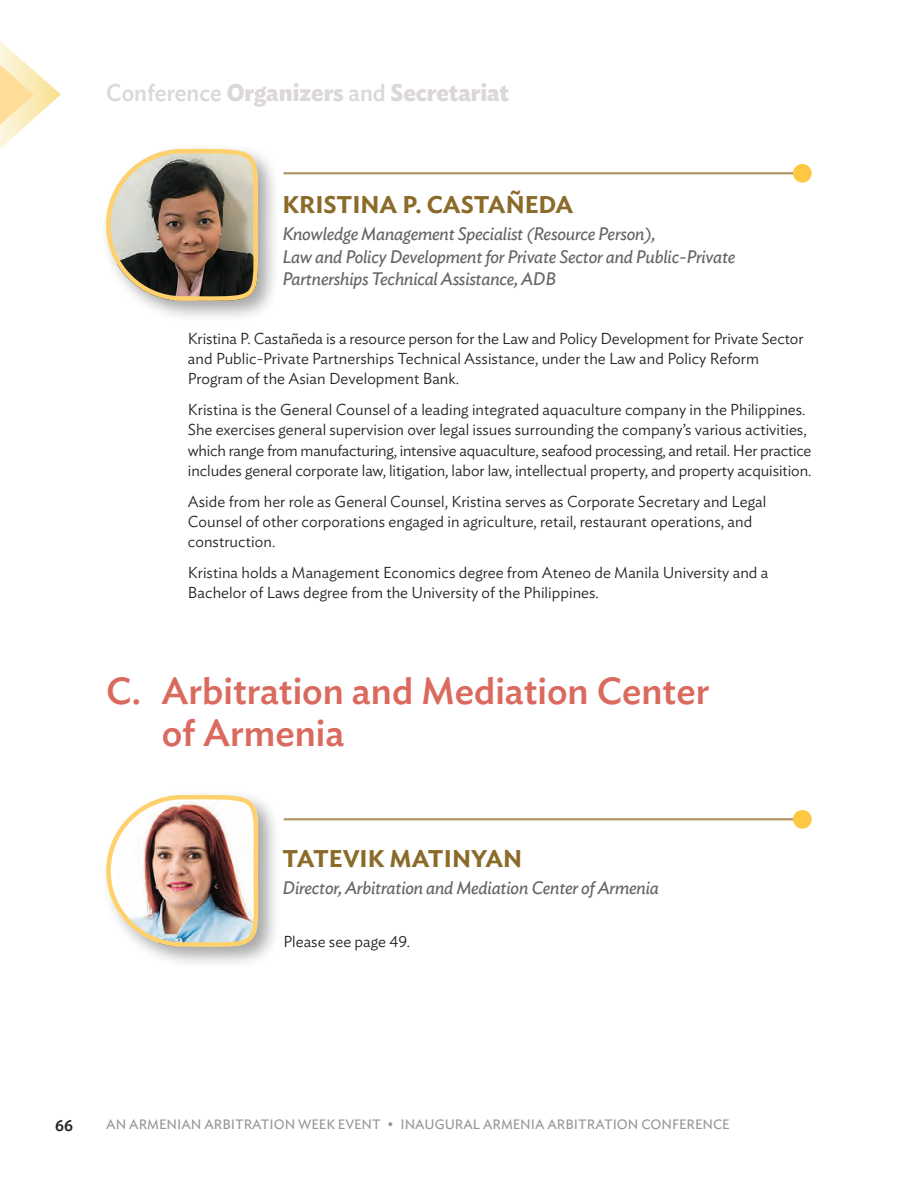
<style>
.page{position:relative;width:918px;height:1188px;background:#fff}
.page>*{position:absolute;margin:0;border:0;box-sizing:border-box;transform-origin:0 0}
._06_Conf__Secretari{font:500 37.5px/42px "Ideal Sans";color:#da6a5e}
.t1{font:700 24px "Ideal Sans";color:#dcd8d7;scale:.95 1}
.BIO_Name__Bronze{font:600 24px "Ideal Sans";color:#8a6b29}
.Speaker_s_Designat{font:italic 18px/22.5px "Ideal Sans";letter-spacing:-.015em;color:#646569}
.Speaker_Body_-_2nd{font:300 15.75px/20.2px "Ideal Sans";color:#231f20}
.t2{font:500 15.75px "Ideal Sans";color:#231f20}
.t3{font:13.5px "Ideal Sans";color:#939598}
.s1{font-weight:500}
</style>
<div class="page">
<svg style="left:0;top:41px;width:61px;height:108px"></svg>
<div style="left:101px;top:143px;width:180px;height:180px;background:#231f20;opacity:.4"></div>
<hr style="left:284px;top:172px;width:518px;height:2px;background:#b0986b">
<div style="left:793px;top:164px;width:19px;height:19px;background:#fec843;border-radius:50%"></div>
<div style="left:101px;top:789px;width:180px;height:180px;background:#231f20;opacity:.4"></div>
<svg style="left:104px;top:143px;width:159px;height:806px"></svg>
<hr style="left:284px;top:818px;width:518px;height:2px;background:#b0986b">
<div style="left:793px;top:810px;width:19px;height:19px;background:#fec843;border-radius:50%"></div>
<h2 class="t1" style="left:106px;top:73px;width:425px"><span class="s1">Conference</span> Organizers <span class="s1">and</span> Secretariat</h2>
<p class="BIO_Name__Bronze" style="left:282px;top:186px;width:293px">KRISTINA P. CASTAÑEDA</p>
<p class="Speaker_s_Designat" style="left:282px;top:221px;width:455px">Knowledge Management Specialist (Resource Person),<br>Law and Policy Development for Private Sector and Public-Private<br>Partnerships Technical Assistance, ADB</p>
<p class="Speaker_Body_-_2nd" style="left:188px;top:327px;width:617px">Kristina P. Castañeda is a resource person for the Law and Policy Development for Private Sector and Public-Private Partnerships Technical Assistance, under the Law and Policy Reform<br>Program of the Asian Development Bank.</p>
<p class="Speaker_Body_-_2nd" style="left:188px;top:398px;width:625px">Kristina is the General Counsel of a leading integrated aquaculture company in the Philippines.<br>She exercises general supervision over legal issues surrounding the company’s various activities, which range from manufacturing, intensive aquaculture, seafood processing, and retail. Her practice includes general corporate law, litigation, labor law, intellectual property, and property acquisition.</p>
<p class="Speaker_Body_-_2nd" style="left:188px;top:490px;width:580px">Aside from her role as General Counsel, Kristina serves as Corporate Secretary and Legal<br>Counsel of other corporations engaged in agriculture, retail, restaurant operations, and construction.</p>
<p class="Speaker_Body_-_2nd" style="left:188px;top:561px;width:582px">Kristina holds a Management Economics degree from Ateneo de Manila University and a<br>Bachelor of Laws degree from the University of the Philippines.</p>
<p class="_06_Conf__Secretari" style="left:162px;top:667px;width:549px;text-indent:-55px">C. Arbitration and Mediation Center of Armenia</p>
<p class="BIO_Name__Bronze" style="left:283px;top:840px;width:241px">TATEVIK MATINYAN</p>
<p class="Speaker_s_Designat" style="left:283px;top:875px;width:378px">Director, Arbitration and Mediation Center of Armenia</p>
<p class="Speaker_Body_-_2nd" style="left:283px;top:930px;width:128px">Please see page 49.</p>
<p class="t2" style="left:55px;top:1114px;width:19px">66</p>
<p class="t3" style="left:106px;top:1115px;width:625px">AN ARMENIAN ARBITRATION WEEK EVENT • INAUGURAL ARMENIA ARBITRATION CONFERENCE</p>
</div>
